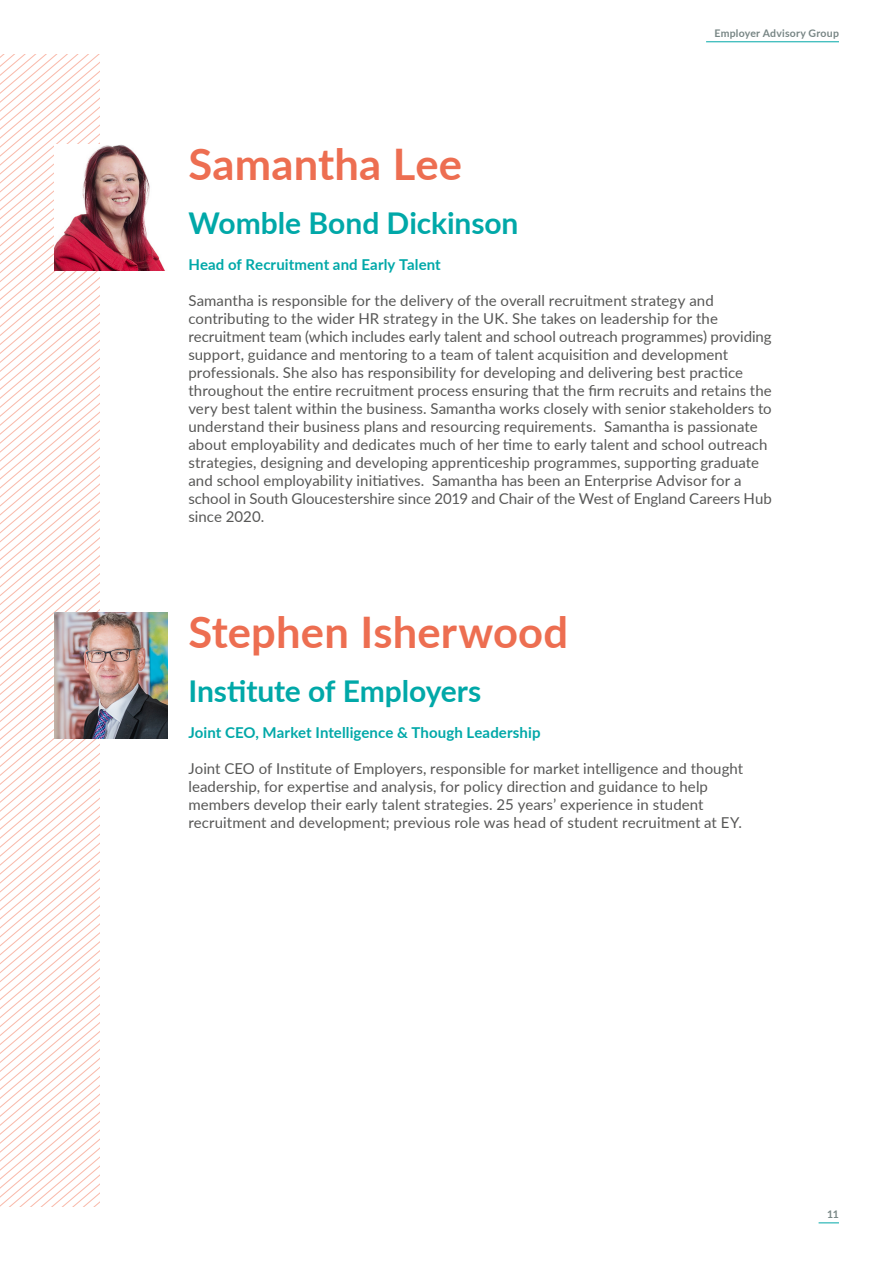
<style>
.page{position:relative;width:893px;height:1263px;background:#fff}
.page>*{position:absolute;margin:0;border:0;box-sizing:border-box;transform-origin:0 0}
.Main_Title{font:700 43.5px "Lato";letter-spacing:.005em;color:#ed6e51}
.Heading{font:700 30px "Lato";color:#00a8a8}
.Body{font:15px/18px "Lato";letter-spacing:.005em;color:#575756}
.Subheadings_Teal{font:700 15px "Lato";letter-spacing:.005em;color:#00a8a8}
.t1{font:700 10.5px "Lato";letter-spacing:.02em;color:#788685}
</style>
<div class="page">
<svg style="left:819px;top:1222px;width:20px;height:1px"></svg>
<hr style="left:706px;top:41px;width:133px;height:1px;background:#00a8a8">
<svg style="left:0;top:755px;width:100px;height:451px"></svg>
<img style="left:54px;top:144px;width:111px;height:126px">
<img style="left:54px;top:612px;width:113px;height:126px">
<p class="t1" style="left:715px;top:26px;width:126px">Employer Advisory Group</p>
<p class="Main_Title" style="left:188px;top:132px;width:275px">Samantha Lee</p>
<p class="Heading" style="left:188px;top:201px;width:332px">Womble Bond Dickinson</p>
<h3 class="Subheadings_Teal" style="left:188px;top:254px;width:254px">Head of Recruitment and Early Talent</h3>
<p class="Body" style="left:188px;top:291px;width:585px">Samantha is responsible for the delivery of the overall recruitment strategy and contributing to the wider HR strategy in the UK. She takes on leadership for the recruitment team (which includes early talent and school outreach programmes) providing support, guidance and mentoring to a team of talent acquisition and development professionals. She also has responsibility for developing and delivering best practice throughout the entire recruitment process ensuring that the firm recruits and retains the very best talent within the business. Samantha works closely with senior stakeholders to understand their business plans and resourcing requirements. Samantha is passionate about employability and dedicates much of her time to early talent and school outreach strategies, designing and developing apprenticeship programmes, supporting graduate and school employability initiatives. Samantha has been an Enterprise Advisor for a school in South Gloucestershire since 2019 and Chair of the West of England Careers Hub since 2020.</p>
<p class="Main_Title" style="left:188px;top:600px;width:381px">Stephen Isherwood</p>
<p class="Heading" style="left:188px;top:669px;width:294px">Institute of Employers</p>
<h3 class="Subheadings_Teal" style="left:188px;top:722px;width:354px">Joint CEO, Market Intelligence &amp; Though Leadership</h3>
<p class="Body" style="left:188px;top:759px;width:556px">Joint CEO of Institute of Employers, responsible for market intelligence and thought leadership, for expertise and analysis, for policy direction and guidance to help members develop their early talent strategies. 25 years’ experience in student recruitment and development; previous role was head of student recruitment at EY.</p>
<p class="t1" style="left:827px;top:1207px;width:13px">11</p>
</div>
